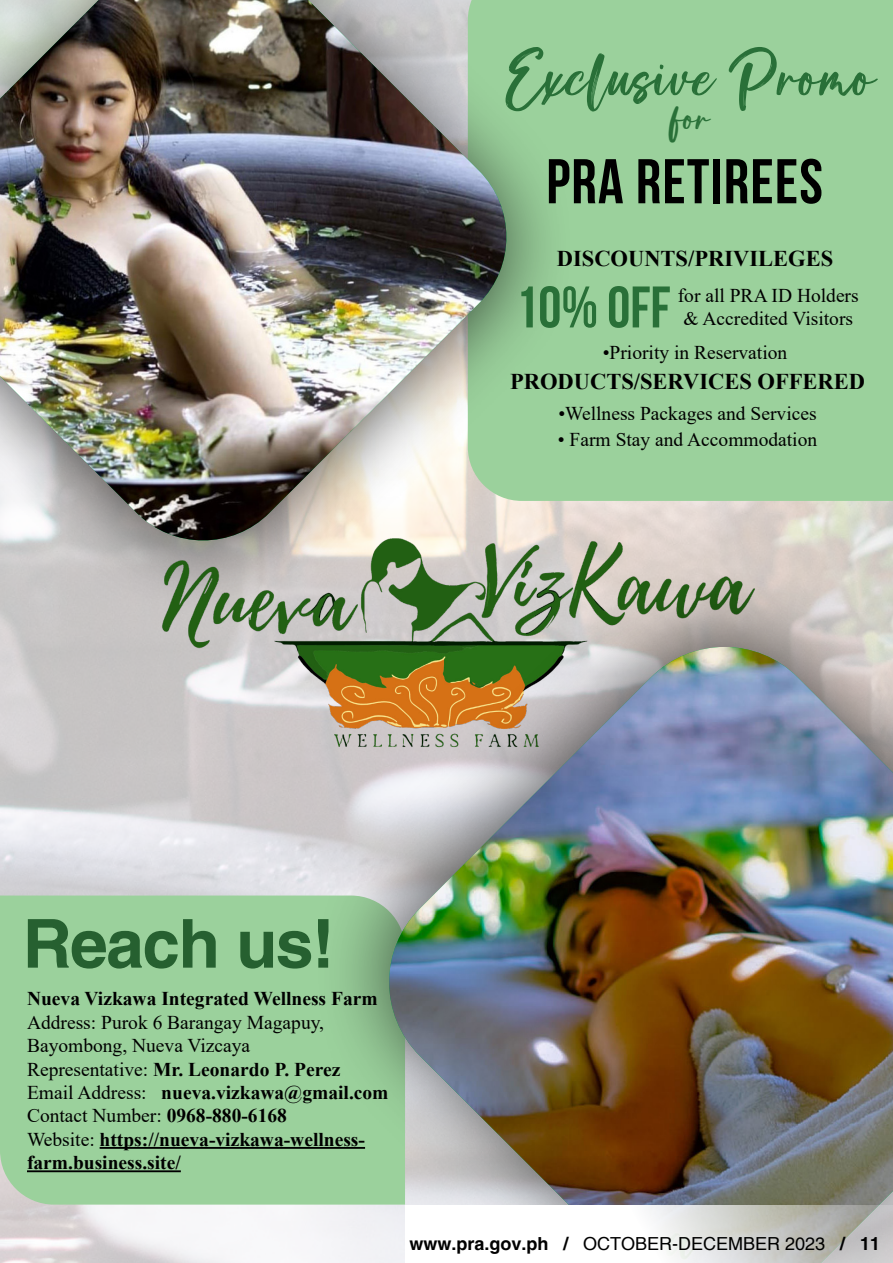
<style>
.page{position:relative;width:893px;height:1263px;background:#fff}
.page>*{position:absolute;margin:0;border:0;box-sizing:border-box;transform-origin:0 0}
.t1{font:700 67.5px "Helvetica";letter-spacing:-.02em;color:#266030}
.t2{font:700 63px "Bebas Neue";letter-spacing:.02em;color:#000}
.t3{font:700 58.5px "Bebas Neue";color:#297038}
.t4{font:54.3px "Brush Signature";color:#297038}
.t5{font:32.85px "Brush Signature";color:#297038}
.t6{font:700 22.5px "Times New Roman";color:#000}
.t7{font:700 19.5px/23.4px "Times New Roman";color:#000}
.t8{font:19.5px "Times New Roman";color:#000}
.t9{font:18px "Helvetica";color:#000}
.s1{font-weight:400}
.s2{font-weight:700}
</style>
<div class="page">
<div style="left:575px;top:0;width:318px;height:501px;background:#9bd19c"></div>
<div style="left:0;top:0;width:575px;height:617px;background:#000;opacity:.64"></div>
<img style="left:0;top:0;width:516px;height:550px">
<img style="left:133px;top:513px;width:627px;height:258px">
<div style="left:0;top:895px;width:314px;height:309px;background:#9bd19c"></div>
<div style="left:314px;top:563px;width:579px;height:700px;background:#000;opacity:.64"></div>
<img style="left:379px;top:647px;width:514px;height:616px">
<svg style="left:405px;top:1204px;width:488px;height:59px"></svg>
<hr style="left:100px;top:1147px;width:265px;height:2px;background:#000">
<hr style="left:27px;top:1170px;width:154px;height:2px;background:#000">
<h3 class="t4" style="left:505px;top:45px;width:372px">Exclusive Promo</h3>
<h3 class="t5" style="left:671px;top:99px;width:40px">for</h3>
<h2 class="t2" style="left:546px;top:147px;width:278px">PRA RETIREES</h2>
<p class="t6" style="left:557px;top:243px;width:278px">DISCOUNTS/PRIVILEGES</p>
<h3 class="t3" style="left:515px;top:275px;width:157px">10% OFF</h3>
<p class="t8" style="left:678px;top:282px;width:182px">for all PRA ID Holders</p>
<p class="t8" style="left:683px;top:305px;width:171px">&amp; Accredited Visitors</p>
<p class="t8" style="left:603px;top:339px;width:186px">•Priority in Reservation</p>
<p class="t6" style="left:510px;top:365px;width:356px">PRODUCTS/SERVICES OFFERED</p>
<p class="t8" style="left:558px;top:400px;width:260px">•Wellness Packages and Services</p>
<p class="t8" style="left:558px;top:425px;width:261px">• Farm Stay and Accommodation</p>
<h1 class="t1" style="left:23px;top:902px;width:313px">Reach us!</h1>
<p class="t7" style="left:27px;top:986px;width:352px">Nueva Vizkawa Integrated Wellness Farm</p>
<p class="t7" style="left:27px;top:1010px;width:363px"><span class="s1">Address: Purok 6 Barangay Magapuy, Bayombong, Nueva Vizcaya<br>Representative:</span> Mr. Leonardo P. Perez <span class="s1">Email Address:</span> nueva.vizkawa@gmail.com <span class="s1">Contact Number:</span> 0968-880-6168<br><span class="s1">Website:</span> https://nueva-vizkawa-wellness&shy;farm.business.site/</p>
<p class="t9" style="left:409px;top:1233px;width:472px"><span class="s2">www.pra.gov.ph /</span> OCTOBER-DECEMBER 2023 <span class="s2">/ 11</span></p>
</div>
